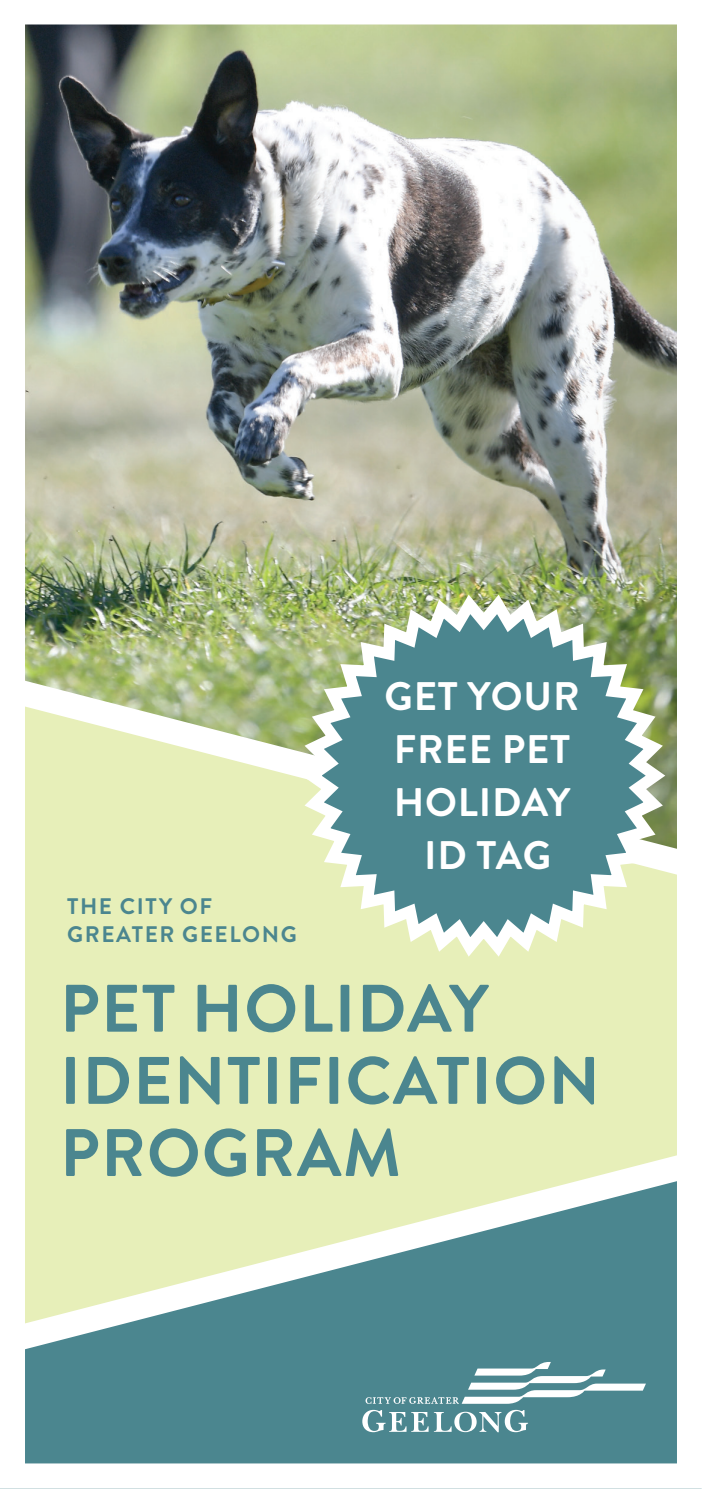
<style>
.page{position:relative;width:702px;height:1489px;background:#fff}
.page>*{position:absolute;margin:0;border:0;box-sizing:border-box;transform-origin:0 0}
.DL_-_A_Head{font:700 67px/72px "Brandon Grotesque";letter-spacing:.02em;color:#4b868f}
.t1{font:700 39.75px/52.8px "Brandon Grotesque";letter-spacing:.02em;color:#fff}
.DL_-_COGG_TAG{font:700 22.5px/27.5px "Brandon Grotesque";letter-spacing:.07em;color:#4b868f}
</style>
<div class="page">
<img style="left:26px;top:26px;width:650px;height:630px">
<div style="left:26px;top:1370px;width:650px;height:92px;background:#4b868f"></div>
<div style="left:26px;top:894px;width:650px;height:239px;background:#e7efb9"></div>
<svg style="left:26px;top:656px;width:650px;height:238px;background:#d8e2b1"></svg>
<svg style="left:434px;top:1409px;width:94px;height:22px"></svg>
<svg style="left:362px;top:1409px;width:66px;height:22px"></svg>
<svg style="left:365px;top:1370px;width:281px;height:33px"></svg>
<svg style="left:292px;top:585px;width:380px;height:381px;background:#8bae9f"></svg>
<svg style="left:25px;top:1133px;width:652px;height:237px;background:#a4c2ae"></svg>
<p class="DL_-_COGG_TAG" style="left:67px;top:892px;width:231px">THE CITY OF<br>GREATER GEELONG</p>
<p class="t1" style="left:384px;top:670px;width:196px">GET YOUR<br>FREE PET<br>HOLIDAY</p>
<p class="t1" style="left:424px;top:829px;width:128px">ID TAG</p>
<p class="DL_-_A_Head" style="left:60px;top:973px;width:541px">PET HOLIDAY<br>IDENTIFICATION<br>PROGRAM</p>
</div>
